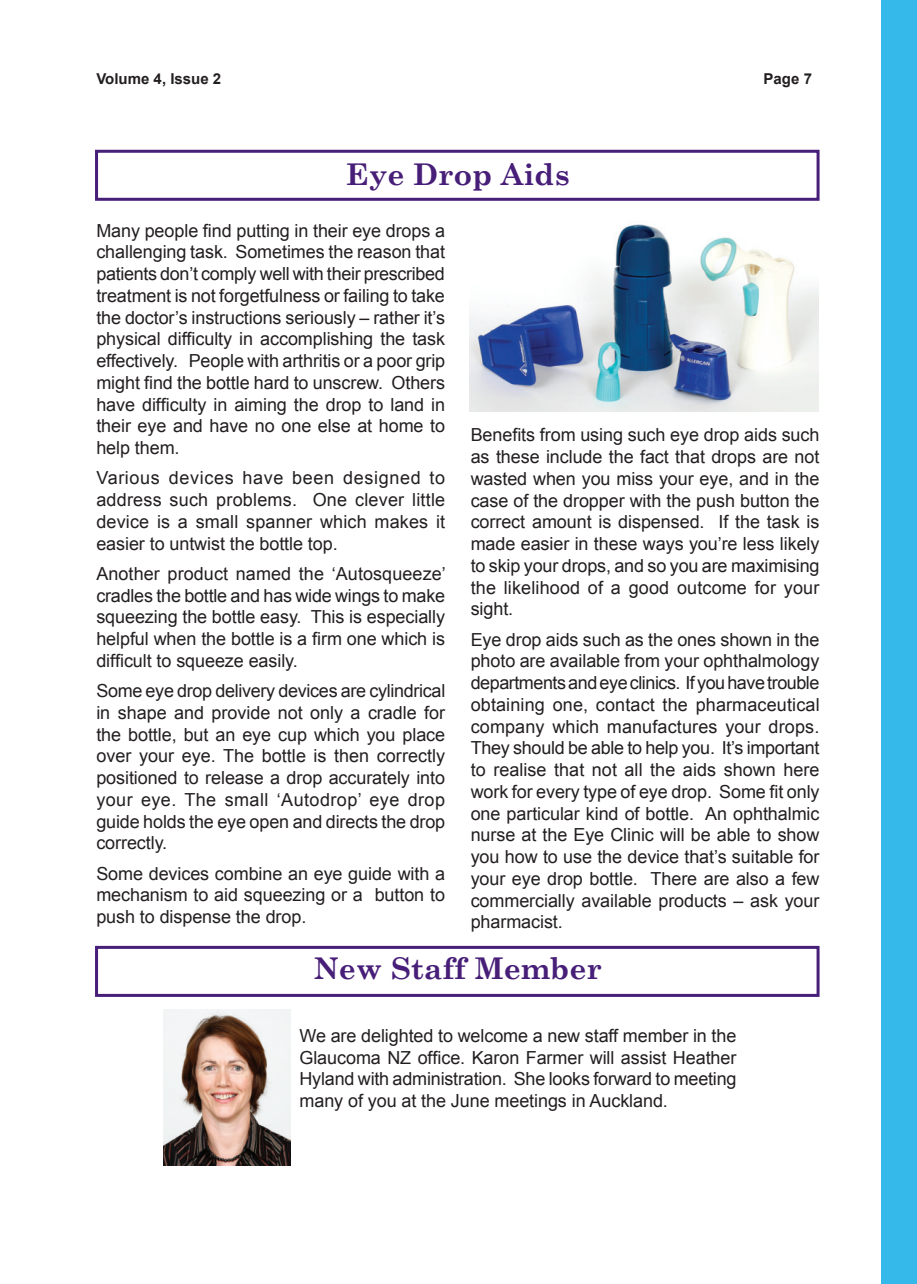
<style>
.page{position:relative;width:917px;height:1284px;background:#fff}
.page>*{position:absolute;margin:0;border:0;box-sizing:border-box;transform-origin:0 0}
.t1{font:700 30px "Century Schoolbook";color:#471e78}
.t2{font:18px/21.8px "Arial";letter-spacing:-.005em;color:#231f20;text-align:justify}
.t3{font:700 15px "Arial";color:#231f20}
</style>
<div class="page">
<div style="left:881px;top:0;width:35px;height:1284px;background:#35b8ea"></div>
<div style="left:95px;top:150px;width:724px;height:51px;border:3px solid #471e78"></div>
<img style="left:469px;top:224px;width:349px;height:187px">
<img style="left:163px;top:1010px;width:127px;height:155px">
<div style="left:95px;top:946px;width:724px;height:51px;border:3px solid #471e78"></div>
<p class="t3" style="left:96px;top:71px;width:126px">Volume 4, Issue 2</p>
<p class="t3" style="left:763px;top:71px;width:50px">Page 7</p>
<h1 class="t1" style="left:346px;top:155px;width:225px">Eye Drop Aids</h1>
<p class="t2" style="left:96px;top:219px;width:350px">Many people find putting in their eye drops a challenging task. Sometimes the reason that patients don’t comply well with their prescribed treatment is not forgetfulness or failing to take the doctor’s instructions seriously – rather it’s physical difficulty in accomplishing the task effectively. People with arthritis or a poor grip might find the bottle hard to unscrew. Others have difficulty in aiming the drop to land in their eye and have no one else at home to help them.</p>
<p class="t2" style="left:96px;top:467px;width:350px">Various devices have been designed to address such problems. One clever little device is a small spanner which makes it easier to untwist the bottle top.</p>
<p class="t2" style="left:96px;top:563px;width:351px">Another product named the ‘Autosqueeze’ cradles the bottle and has wide wings to make squeezing the bottle easy. This is especially helpful when the bottle is a firm one which is difficult to squeeze easily.</p>
<p class="t2" style="left:96px;top:680px;width:350px">Some eye drop delivery devices are cylindrical in shape and provide not only a cradle for the bottle, but an eye cup which you place over your eye. The bottle is then correctly positioned to release a drop accurately into your eye. The small ‘Autodrop’ eye drop guide holds the eye open and directs the drop correctly.</p>
<p class="t2" style="left:96px;top:862px;width:350px">Some devices combine an eye guide with a mechanism to aid squeezing or a button to push to dispense the drop.</p>
<p class="t2" style="left:470px;top:424px;width:350px">Benefits from using such eye drop aids such as these include the fact that drops are not wasted when you miss your eye, and in the case of the dropper with the push button the correct amount is dispensed. If the task is made easier in these ways you’re less likely to skip your drops, and so you are maximising the likelihood of a good outcome for your sight.</p>
<p class="t2" style="left:470px;top:628px;width:350px">Eye drop aids such as the ones shown in the photo are available from your ophthalmology departmentsandeyeclinics. Ifyouhavetrouble obtaining one, contact the pharmaceutical company which manufactures your drops.<br>They should be able to help you. It’s important to realise that not all the aids shown here work for every type of eye drop. Some fit only one particular kind of bottle. An ophthalmic nurse at the Eye Clinic will be able to show you how to use the device that’s suitable for your eye drop bottle. There are also a few commercially available products – ask your pharmacist.</p>
<h1 class="t1" style="left:314px;top:949px;width:290px">New Staff Member</h1>
<p class="t2" style="left:299px;top:1025px;width:438px">We are delighted to welcome a new staff member in the Glaucoma NZ office. Karon Farmer will assist Heather Hyland with administration. She looks forward to meeting many of you at the June meetings in Auckland.</p>
</div>
